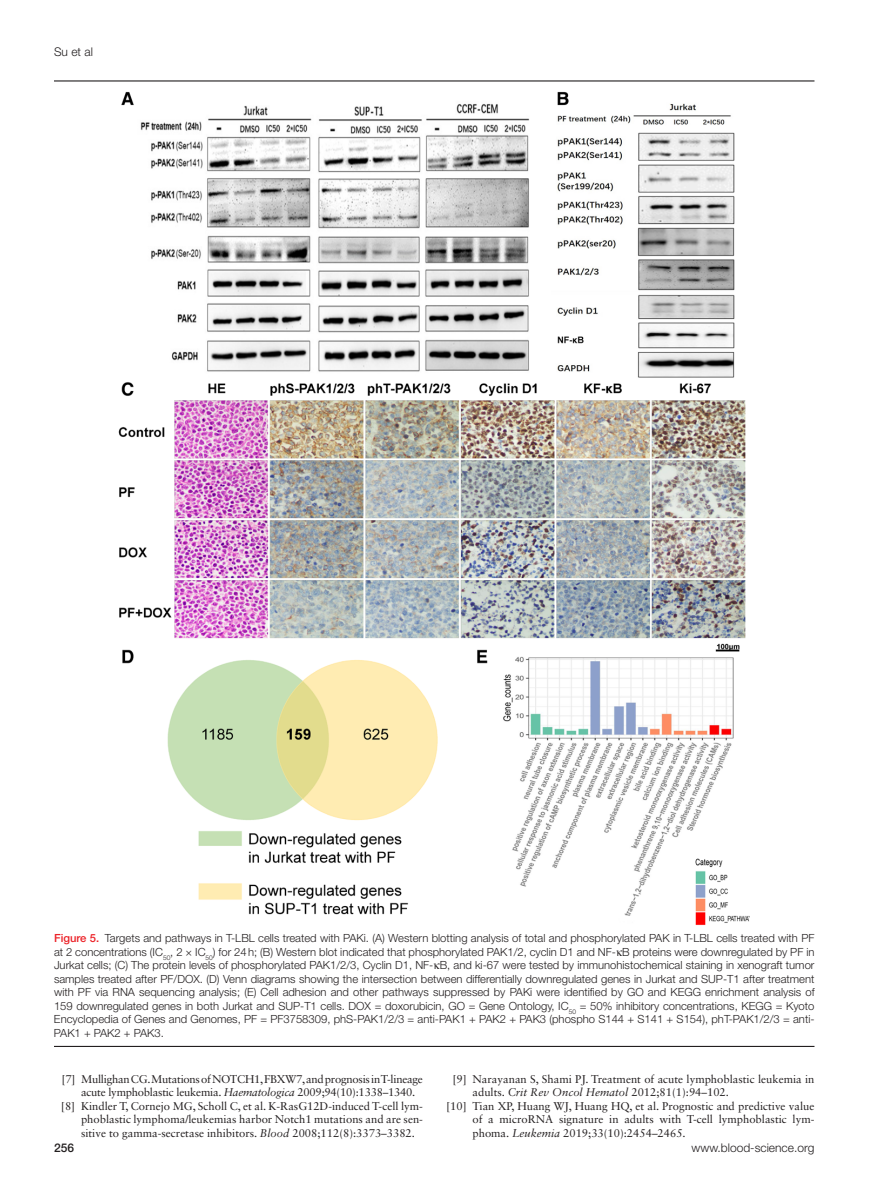
<style>
.page{position:relative;width:891px;height:1188px;background:#fff}
.page>*{position:absolute;margin:0;border:0;box-sizing:border-box;transform-origin:0 0}
.t1{font:300 12px "Helvetica Neue LT Std";color:#231f20}
.t2{font:500 12px "Helvetica Neue LT Std";color:#231f20}
.t3{font:300 11.25px/13.5px "Helvetica Neue LT Std";color:#231f20;text-align:justify}
.t4{font:11.25px "Sabon LT Std";color:#231f20}
.t5{font:11.25px "Sabon LT Std";letter-spacing:-.02em;color:#231f20}
.s1{font-weight:500;color:#ec2127}
.s2{font-family:"Gandhari Unicode";font-weight:400}
.s3{font-style:italic}
</style>
<div class="page">
<img style="left:119px;top:91px;width:631px;height:834px">
<hr style="left:54px;top:80px;width:760px;height:2px;background:#231f20">
<hr style="left:54px;top:1046px;width:760px;height:1px;background:#231f20">
<p class="t1" style="left:54px;top:44px;width:40px">Su et al</p>
<p class="t3" style="left:54px;top:931px;width:762px"><span class="s1">Figure 5.</span> Targets and pathways in T-LBL cells treated with PAKi. (A) Western blotting analysis of total and phosphorylated PAK in T-LBL cells treated with PF at 2 concentrations (IC<sub>50</sub>, 2 × IC<sub>50</sub>) for 24h; (B) Western blot indicated that phosphorylated PAK1/2, cyclin D1 and NF-<span class="s2">κ</span>B proteins were downregulated by PF in Jurkat cells; (C) The protein levels of phosphorylated PAK1/2/3, Cyclin D1, NF-<span class="s2">κ</span>B, and ki-67 were tested by immunohistochemical staining in xenograft tumor samples treated after PF/DOX. (D) Venn diagrams showing the intersection between differentially downregulated genes in Jurkat and SUP-T1 after treatment with PF via RNA sequencing analysis; (E) Cell adhesion and other pathways suppressed by PAKi were identified by GO and KEGG enrichment analysis of 159 downregulated genes in both Jurkat and SUP-T1 cells. DOX = doxorubicin, GO = Gene Ontology, IC<sub>50</sub> = 50% inhibitory concentrations, KEGG = Kyoto Encyclopedia of Genes and Genomes, PF = PF3758309, phS-PAK1/2/3 = anti-PAK1 + PAK2 + PAK3 (phospho S144 + S141 + S154), phT-PAK1/2/3 = anti-PAK1 + PAK2 + PAK3.</p>
<p class="t5" style="left:62px;top:1072px;width:363px">[7] Mullighan CG. Mutations of NOTCH1, FBXW7, and prognosis in T-lineage</p>
<p class="t5" style="left:81px;top:1086px;width:336px">acute lymphoblastic leukemia. <span class="s3">Haematologica</span> 2009;94(10):1338–1340.</p>
<p class="t4" style="left:61px;top:1099px;width:363px">[8] Kindler T, Cornejo MG, Scholl C, et al. K-RasG12D-induced T-cell lym-</p>
<p class="t4" style="left:81px;top:1113px;width:344px">phoblastic lymphoma/leukemias harbor Notch1 mutations and are sen-</p>
<p class="t4" style="left:81px;top:1126px;width:336px">sitive to gamma-secretase inhibitors. <span class="s3">Blood</span> 2008;112(8):3373–3382.</p>
<p class="t4" style="left:453px;top:1072px;width:363px">[9] Narayanan S, Shami PJ. Treatment of acute lymphoblastic leukemia in</p>
<p class="t4" style="left:473px;top:1086px;width:258px">adults. <span class="s3">Crit Rev Oncol Hematol</span> 2012;81(1):94–102.</p>
<p class="t4" style="left:447px;top:1099px;width:370px">[10] Tian XP, Huang WJ, Huang HQ, et al. Prognostic and predictive value</p>
<p class="t4" style="left:473px;top:1113px;width:344px">of a microRNA signature in adults with T-cell lymphoblastic lym-</p>
<p class="t4" style="left:473px;top:1126px;width:215px">phoma. <span class="s3">Leukemia</span> 2019;33(10):2454–2465.</p>
<p class="t2" style="left:54px;top:1140px;width:22px">256</p>
<p class="t1" style="left:692px;top:1140px;width:124px">www.blood-science.org</p>
</div>
